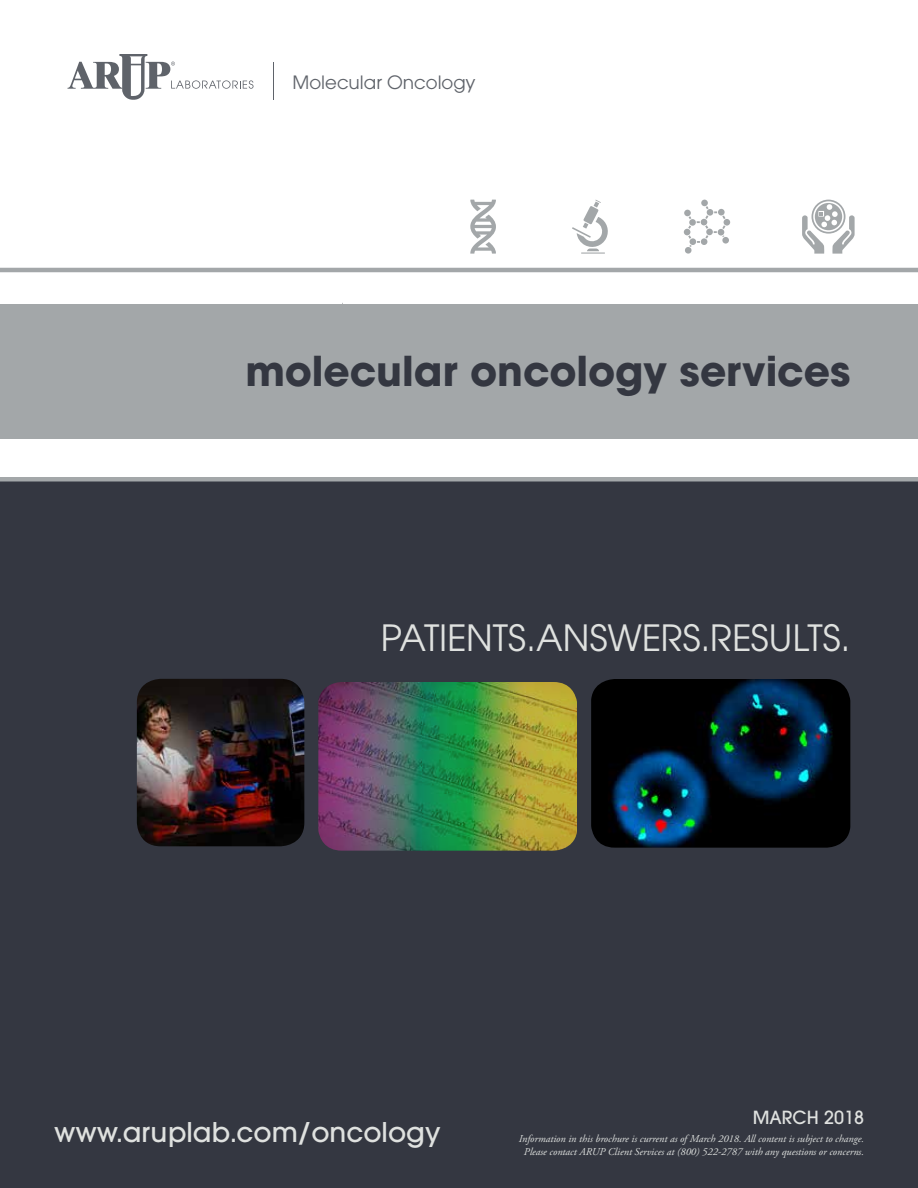
<style>
.page{position:relative;width:918px;height:1188px;background:#fff}
.page>*{position:absolute;margin:0;border:0;box-sizing:border-box;transform-origin:0 0}
.t1{font:700 40.8px "ITC Avant Garde Std";letter-spacing:-.005em;color:#343741}
.t2{font:36px "ITC Avant Garde Std";color:#dfe1df}
.t3{font:500 27px "ITC Avant Garde Std";color:#dfe1df}
.t4{font:20.25px "Avant Garde ITCTT Book";color:#5f636a}
.t5{font:500 18px "ITC Avant Garde Std";color:#dfe1df}
.t6{font:italic 10.5px/12.6px "Adobe Garamond Pro";color:#dfe1df;text-align:center}
</style>
<div class="page">
<div style="left:0;top:479px;width:918px;height:709px;background:#343741"></div>
<svg style="left:684px;top:200px;width:46px;height:54px"></svg>
<svg style="left:572px;top:200px;width:36px;height:54px"></svg>
<hr style="left:0;top:268px;width:918px;height:4px;background:#a3a7a9">
<div style="left:0;top:304px;width:918px;height:135px;background:#a3a7a9"></div>
<div style="left:0;top:477px;width:918px;height:5px;background:#a3a7a9"></div>
<svg style="left:470px;top:200px;width:26px;height:54px"></svg>
<img style="left:318px;top:682px;width:259px;height:169px">
<img style="left:591px;top:679px;width:259px;height:169px">
<img style="left:137px;top:679px;width:167px;height:167px">
<svg style="left:68px;top:54px;width:186px;height:46px"></svg>
<hr style="left:273px;top:62px;width:1px;height:38px;background:#5f636a">
<svg style="left:802px;top:200px;width:53px;height:54px"></svg>
<h3 class="t4" style="left:293px;top:70px;width:184px">Molecular Oncology</h3>
<h1 class="t1" style="left:245px;top:344px;width:607px">molecular oncology services</h1>
<h2 class="t2" style="left:381px;top:615px;width:471px">PATIENTS.ANSWERS.RESULTS.</h2>
<h3 class="t3" style="left:54px;top:1115px;width:388px">www.aruplab.com/oncology</h3>
<h3 class="t5" style="left:753px;top:1106px;width:113px">MARCH 2018</h3>
<p class="t6" style="left:519px;top:1133px;width:347px">Information in this brochure is current as of March 2018. All content is subject to change.<br>Please contact ARUP Client Services at (800) 522-2787 with any questions or concerns.</p>
</div>
